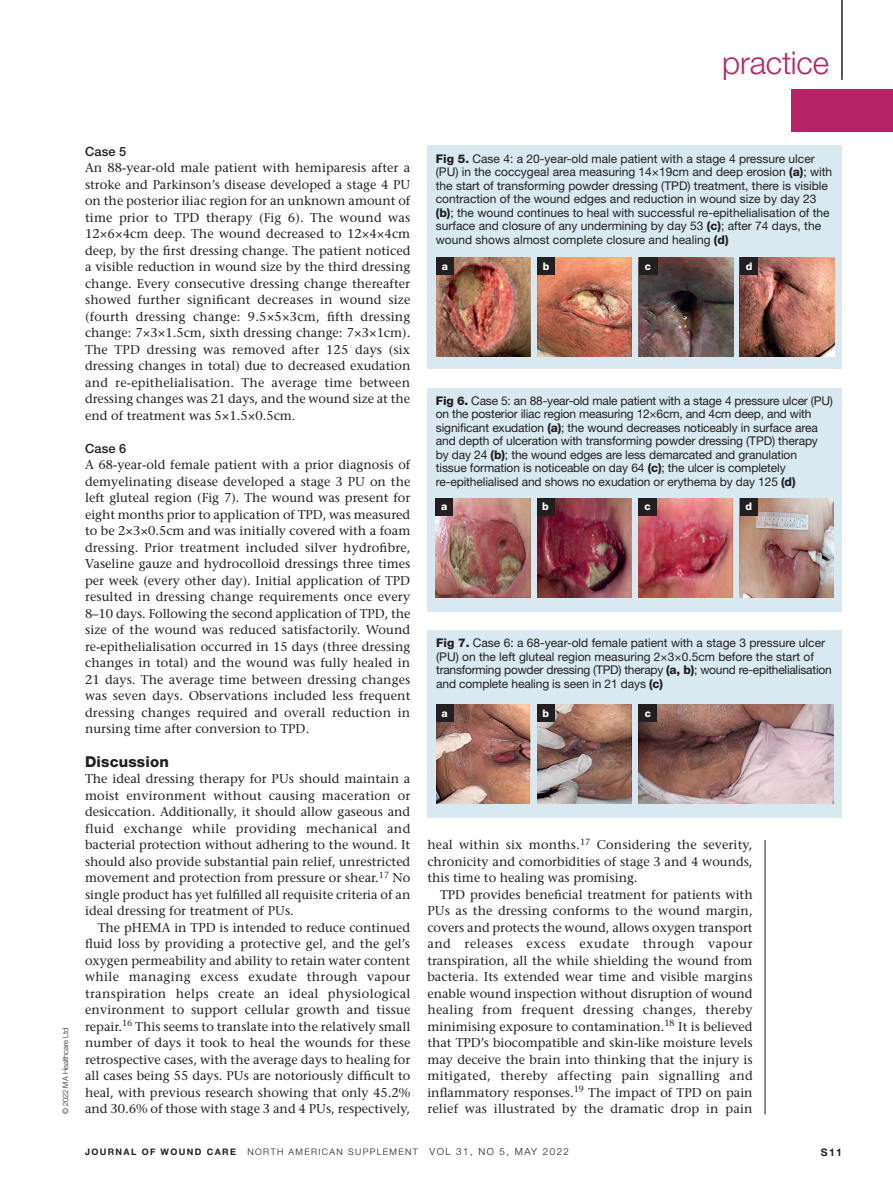
<style>
.page{position:relative;width:893px;height:1191px;background:#fff}
.page>*{position:absolute;margin:0;border:0;box-sizing:border-box;transform-origin:0 0}
.t1{font:300 31.5px "Helvetica Neue LT Std";letter-spacing:-.005em;color:#b62467}
.JWC_head_A{font:800 15px "Helvetica Neue LT Std";letter-spacing:.01em;color:#231f20}
.JWC_body_no_indent{font:500 12.75px/16.5px "Stone Serif Std";color:#231f20;text-align:justify}
.JWC_body_text{font:500 12.75px/16.5px "Stone Serif Std";color:#231f20;text-align:justify}
.JWC_head_B{font:500 12.75px "Helvetica Neue LT Std";letter-spacing:.015em;color:#231f20}
.JWC_caption{font:12px/13.5px "Helvetica Neue LT Std";letter-spacing:-.01em;color:#231f20}
.JWC_caption__letters{font:12px/13.5px "Helvetica Neue LT Std";color:#231f20}
.JWC_label_white{font:800 10.5px "Helvetica Neue LT Std";color:#fff}
.t2{font:700 10.5px "Helvetica Neue LT Std";color:#231f20}
.t3{font:300 9px "Helvetica Neue LT Std";letter-spacing:.15em;color:#231f20}
.t4{font:700 9px "Helvetica Neue LT Std";letter-spacing:.15em;color:#231f20}
.t5{font:300 7.5px "Helvetica Neue LT Std";color:#231f20}
.s1{font-family:"Helvetica Neue LT Std";font-weight:400}
.s2{font-weight:800}
.s3{font-size:9.75px}
</style>
<div class="page">
<hr style="left:842px;top:0;width:1px;height:80px;background:#231f20">
<div style="left:791px;top:89px;width:102px;height:43px;background:#b62467"></div>
<hr style="left:765px;top:840px;width:1px;height:274px;background:#231f20">
<div style="left:427px;top:146px;width:415px;height:223px;background:#d8e9f1"></div>
<img style="left:436px;top:258px;width:95px;height:99px">
<img style="left:537px;top:258px;width:95px;height:99px">
<img style="left:639px;top:258px;width:94px;height:99px">
<img style="left:740px;top:258px;width:94px;height:99px">
<div style="left:436px;top:257px;width:17px;height:17px;background:#231f20"></div>
<div style="left:537px;top:257px;width:17px;height:17px;background:#231f20"></div>
<div style="left:639px;top:257px;width:18px;height:17px;background:#231f20"></div>
<div style="left:741px;top:257px;width:17px;height:17px;background:#231f20"></div>
<div style="left:427px;top:388px;width:415px;height:223px;background:#d8e9f1"></div>
<img style="left:436px;top:499px;width:94px;height:99px">
<img style="left:537px;top:499px;width:94px;height:99px">
<img style="left:638px;top:499px;width:95px;height:99px">
<img style="left:739px;top:499px;width:95px;height:99px">
<div style="left:436px;top:498px;width:17px;height:17px;background:#231f20"></div>
<div style="left:537px;top:498px;width:17px;height:17px;background:#231f20"></div>
<div style="left:638px;top:498px;width:19px;height:17px;background:#231f20"></div>
<div style="left:740px;top:498px;width:17px;height:17px;background:#231f20"></div>
<div style="left:428px;top:630px;width:414px;height:187px;background:#d8e9f1"></div>
<img style="left:436px;top:704px;width:94px;height:99px">
<img style="left:537px;top:704px;width:95px;height:99px">
<img style="left:638px;top:704px;width:196px;height:99px">
<div style="left:436px;top:704px;width:17px;height:17px;background:#231f20"></div>
<div style="left:537px;top:704px;width:17px;height:17px;background:#231f20"></div>
<div style="left:639px;top:704px;width:18px;height:17px;background:#231f20"></div>
<h1 class="t1" style="left:722px;top:44px;width:109px">practice</h1>
<p class="t5" style="left:61px;top:1114px;width:89px;rotate:-90deg">© 2022 MA Healthcare Ltd</p>
<p class="JWC_head_B" style="left:85px;top:144px;width:43px">Case 5</p>
<p class="JWC_body_no_indent" style="left:85px;top:160px;width:327px">An 88-year-old male patient with hemiparesis after a stroke and Parkinson’s disease developed a stage 4 PU on the posterior iliac region for an unknown amount of time prior to TPD therapy (Fig 6). The wound was 12<span class="s1">×</span>6<span class="s1">×</span>4cm deep. The wound decreased to 12<span class="s1">×</span>4<span class="s1">×</span>4cm deep, by the first dressing change. The patient noticed a visible reduction in wound size by the third dressing change. Every consecutive dressing change thereafter showed further significant decreases in wound size (fourth dressing change: 9.5<span class="s1">×</span>5<span class="s1">×</span>3cm, fifth dressing change: 7<span class="s1">×</span>3<span class="s1">×</span>1.5cm, sixth dressing change: 7<span class="s1">×</span>3<span class="s1">×</span>1cm).<br>The TPD dressing was removed after 125 days (six dressing changes in total) due to decreased exudation and re-epithelialisation. The average time between dressing changes was 21 days, and the wound size at the end of treatment was 5<span class="s1">×</span>1.5<span class="s1">×</span>0.5cm.</p>
<p class="JWC_head_B" style="left:85px;top:441px;width:43px">Case 6</p>
<p class="JWC_body_no_indent" style="left:85px;top:457px;width:327px">A 68-year-old female patient with a prior diagnosis of demyelinating disease developed a stage 3 PU on the left gluteal region (Fig 7). The wound was present for eight months prior to application of TPD, was measured to be 2<span class="s1">×</span>3<span class="s1">×</span>0.5cm and was initially covered with a foam dressing. Prior treatment included silver hydrofibre, Vaseline gauze and hydrocolloid dressings three times per week (every other day). Initial application of TPD resulted in dressing change requirements once every 8–10 days. Following the second application of TPD, the size of the wound was reduced satisfactorily. Wound re-epithelialisation occurred in 15 days (three dressing changes in total) and the wound was fully healed in 21 days. The average time between dressing changes was seven days. Observations included less frequent dressing changes required and overall reduction in nursing time after conversion to TPD.</p>
<p class="JWC_head_A" style="left:85px;top:752px;width:85px">Discussion</p>
<p class="JWC_body_no_indent" style="left:85px;top:770px;width:327px">The ideal dressing therapy for PUs should maintain a moist environment without causing maceration or desiccation. Additionally, it should allow gaseous and fluid exchange while providing mechanical and bacterial protection without adhering to the wound. It should also provide substantial pain relief, unrestricted movement and protection from pressure or shear.<sup>17</sup> No single product has yet fulfilled all requisite criteria of an ideal dressing for treatment of PUs.</p>
<p class="JWC_body_text" style="left:85px;top:919px;width:327px;text-indent:13px">The pHEMA in TPD is intended to reduce continued fluid loss by providing a protective gel, and the gel’s oxygen permeability and ability to retain water content while managing excess exudate through vapour transpiration helps create an ideal physiological environment to support cellular growth and tissue repair.<sup>16</sup> This seems to translate into the relatively small number of days it took to heal the wounds for these retrospective cases, with the average days to healing for all cases being 55 days. PUs are notoriously difficult to heal, with previous research showing that only 45.2% and 30.6% of those with stage 3 and 4 PUs, respectively,</p>
<p class="JWC_caption__letters" style="left:436px;top:152px;width:398px"><span class="s2">Fig 5.</span> Case 4: a 20-year-old male patient with a stage 4 pressure ulcer (PU) in the coccygeal area measuring 14×19cm and deep erosion <span class="s2">(a)</span>; with the start of transforming powder dressing (TPD) treatment, there is visible contraction of the wound edges and reduction in wound size by day 23 <span class="s2">(b)</span>; the wound continues to heal with successful re-epithelialisation of the surface and closure of any undermining by day 53 <span class="s2">(c)</span>; after 74 days, the wound shows almost complete closure and healing <span class="s2">(d)</span></p>
<p class="JWC_label_white" style="left:442px;top:260px;width:8px">a</p>
<p class="JWC_label_white" style="left:543px;top:260px;width:8px">b</p>
<p class="JWC_label_white" style="left:645px;top:260px;width:8px">c</p>
<p class="JWC_label_white" style="left:746px;top:260px;width:8px">d</p>
<p class="JWC_caption" style="left:436px;top:394px;width:399px"><span class="s2">Fig 6.</span> Case 5: an 88-year-old male patient with a stage 4 pressure ulcer (PU) on the posterior iliac region measuring 12×6cm, and 4cm deep, and with significant exudation <span class="s2">(a)</span>; the wound decreases noticeably in surface area and depth of ulceration with transforming powder dressing (TPD) therapy by day 24 <span class="s2">(b)</span>; the wound edges are less demarcated and granulation<br>tissue formation is noticeable on day 64 <span class="s2">(c)</span>; the ulcer is completely re-epithelialised and shows no exudation or erythema by day 125 <span class="s2">(d)</span></p>
<p class="JWC_label_white" style="left:441px;top:500px;width:8px">a</p>
<p class="JWC_label_white" style="left:542px;top:500px;width:8px">b</p>
<p class="JWC_label_white" style="left:645px;top:500px;width:8px">c</p>
<p class="JWC_label_white" style="left:746px;top:500px;width:8px">d</p>
<p class="JWC_caption" style="left:436px;top:636px;width:397px"><span class="s2">Fig 7.</span> Case 6: a 68-year-old female patient with a stage 3 pressure ulcer (PU) on the left gluteal region measuring 2×3×0.5cm before the start of transforming powder dressing (TPD) therapy <span class="s2">(a, b)</span>; wound re-epithelialisation and complete healing is seen in 21 days <span class="s2">(c)</span></p>
<p class="JWC_label_white" style="left:442px;top:706px;width:8px">a</p>
<p class="JWC_label_white" style="left:543px;top:706px;width:8px">b</p>
<p class="JWC_label_white" style="left:645px;top:706px;width:8px">c</p>
<p class="JWC_body_text" style="left:427px;top:836px;width:327px">heal within six months.<sup>17</sup> Considering the severity, chronicity and comorbidities of stage 3 and 4 wounds, this time to healing was promising.</p>
<p class="JWC_body_text" style="left:427px;top:886px;width:327px;text-indent:13px">TPD provides beneficial treatment for patients with PUs as the dressing conforms to the wound margin, covers and protects the wound, allows oxygen transport and releases excess exudate through vapour transpiration, all the while shielding the wound from bacteria. Its extended wear time and visible margins enable wound inspection without disruption of wound healing from frequent dressing changes, thereby minimising exposure to contamination.<sup>18</sup> It is believed that TPD’s biocompatible and skin-like moisture levels may deceive the brain into thinking that the injury is mitigated, thereby affecting pain signalling and inflammatory responses.<sup>19</sup> The impact of TPD on pain relief was illustrated by the dramatic drop in pain</p>
<p class="t4" style="left:85px;top:1146px;width:152px">JOURNAL OF WOUND CARE</p>
<p class="t3" style="left:248px;top:1146px;width:323px">NORTH AMERICAN SUPPLEMENT <span class="s3">VOL 31, NO 5, MAY 2022</span></p>
<p class="t2" style="left:821px;top:1145px;width:23px">S11</p>
</div>
